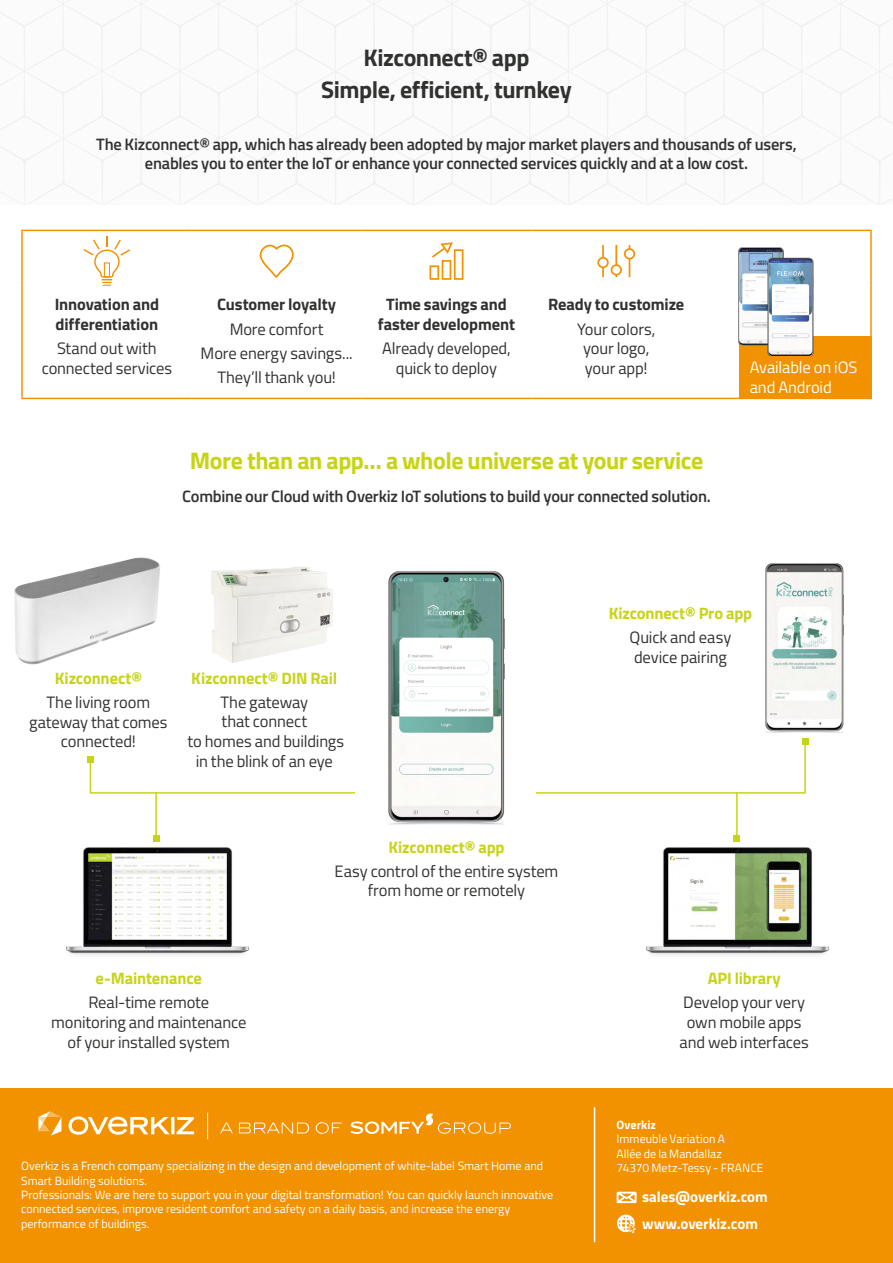
<style>
.page{position:relative;width:893px;height:1263px;background:#fff}
.page>*{position:absolute;margin:0;border:0;box-sizing:border-box;transform-origin:0 0}
.t1{font:700 24px "Titillium Web";letter-spacing:-.02em;color:#c7d416}
.t2{font:700 24px/32.2px "Titillium Web";letter-spacing:-.02em;color:#30322f;text-align:center}
.t3{font:16.5px/19.8px "Titillium Web";letter-spacing:-.01em;color:#30322f;text-align:center}
.t4{font:600 16.5px/19.5px "Titillium Web";letter-spacing:-.015em;color:#30322f;text-align:center}
.t5{font:700 16.5px/19.8px "Titillium Web";letter-spacing:-.01em;color:#30322f}
.t6{font:700 16.5px "Titillium Web";letter-spacing:-.01em;color:#c7d416}
.t7{font:16.5px/19.8px "Titillium Web";letter-spacing:-.01em;color:#fff}
.t8{font:700 15px/27.2px "Titillium Web";letter-spacing:-.005em;color:#fff}
.t9{font:12px/14.4px "Titillium Web";color:#fff}
.t10{font:700 12px "Titillium Web";letter-spacing:.005em;color:#fff}
</style>
<div class="page">
<div style="left:0;top:1089px;width:893px;height:174px;background:#f39200"></div>
<svg style="left:0;top:0;width:893px;height:204px"></svg>
<svg style="left:38px;top:1111px;width:23px;height:24px"></svg>
<svg style="left:69px;top:1116px;width:125px;height:19px"></svg>
<svg style="left:617px;top:1192px;width:19px;height:11px"></svg>
<svg style="left:617px;top:1215px;width:19px;height:18px"></svg>
<hr style="left:594px;top:1108px;width:1px;height:134px;background:#fff">
<svg style="left:220px;top:1122px;width:13px;height:11px"></svg>
<svg style="left:239px;top:1122px;width:70px;height:11px"></svg>
<svg style="left:316px;top:1122px;width:26px;height:12px"></svg>
<svg style="left:350px;top:1113px;width:161px;height:21px"></svg>
<svg style="left:207px;top:1113px;width:1px;height:26px"></svg>
<svg style="left:87px;top:738px;width:721px;height:56px"></svg>
<hr style="left:736px;top:793px;width:2px;height:46px;background:#c7d416">
<hr style="left:155px;top:793px;width:2px;height:46px;background:#c7d416">
<div style="left:356px;top:760px;width:180px;height:58px;background:#fff"></div>
<img style="left:14px;top:557px;width:146px;height:108px">
<img style="left:211px;top:567px;width:122px;height:96px">
<hr style="left:21px;top:230px;width:171px;height:1px;background:#f39200">
<hr style="left:21px;top:231px;width:2px;height:55px;background:#f39200">
<hr style="left:192px;top:230px;width:170px;height:1px;background:#f39200">
<hr style="left:362px;top:230px;width:169px;height:1px;background:#f39200">
<hr style="left:531px;top:230px;width:170px;height:1px;background:#f39200">
<hr style="left:701px;top:230px;width:171px;height:1px;background:#f39200">
<hr style="left:870px;top:231px;width:2px;height:55px;background:#f39200">
<hr style="left:21px;top:286px;width:2px;height:112px;background:#f39200">
<hr style="left:870px;top:286px;width:2px;height:112px;background:#f39200">
<hr style="left:21px;top:398px;width:171px;height:1px;background:#f39200">
<hr style="left:192px;top:398px;width:170px;height:1px;background:#f39200">
<hr style="left:362px;top:398px;width:169px;height:1px;background:#f39200">
<hr style="left:531px;top:398px;width:170px;height:1px;background:#f39200">
<hr style="left:701px;top:398px;width:171px;height:1px;background:#f39200">
<svg style="left:84px;top:236px;width:46px;height:50px"></svg>
<svg style="left:259px;top:245px;width:35px;height:33px"></svg>
<svg style="left:429px;top:242px;width:34px;height:38px"></svg>
<svg style="left:597px;top:245px;width:38px;height:32px"></svg>
<div style="left:739px;top:336px;width:133px;height:63px;background:#f39200"></div>
<img style="left:646px;top:837px;width:183px;height:118px">
<img style="left:66px;top:837px;width:183px;height:118px">
<img style="left:765px;top:563px;width:78px;height:170px">
<img style="left:388px;top:571px;width:117px;height:254px">
<img style="left:738px;top:247px;width:46px;height:98px">
<img style="left:766px;top:255px;width:48px;height:100px">
<h1 class="t2" style="left:321px;top:40px;width:252px">Kizconnect® app<br>Simple, efficient, turnkey</h1>
<p class="t4" style="left:96px;top:133px;width:702px">The Kizconnect® app, which has already been adopted by major market players and thousands of users, enables you to enter the IoT or enhance your connected services quickly and at a low cost.</p>
<p class="t5" style="left:55px;top:294px;width:106px">Innovation and differentiation</p>
<p class="t3" style="left:42px;top:338px;width:132px">Stand out with connected services</p>
<p class="t5" style="left:217px;top:294px;width:120px">Customer loyalty</p>
<p class="t3" style="left:201px;top:316px;width:154px;line-height:24px">More comfort<br>More energy savings...<br>They’ll thank you!</p>
<p class="t5" style="left:378px;top:294px;width:139px;text-align:center">Time savings and faster development</p>
<p class="t3" style="left:382px;top:338px;width:130px">Already developed, quick to deploy</p>
<p class="t5" style="left:548px;top:294px;width:138px">Ready to customize</p>
<p class="t3" style="left:577px;top:318px;width:80px">Your colors, your logo, your app!</p>
<h1 class="t1" style="left:190px;top:443px;width:515px">More than an app… a whole universe at your service</h1>
<p class="t4" style="left:182px;top:485px;width:530px">Combine our Cloud with Overkiz IoT solutions to build your connected solution.</p>
<p class="t7" style="left:750px;top:357px;width:109px">Available on iOS and Android</p>
<p class="t6" style="left:55px;top:665px;width:89px">Kizconnect®</p>
<p class="t3" style="left:29px;top:691px;width:140px">The living room gateway that comes connected!</p>
<p class="t6" style="left:191px;top:665px;width:148px">Kizconnect® DIN Rail</p>
<p class="t3" style="left:188px;top:691px;width:158px">The gateway<br>that connect<br>to homes and buildings in the blink of an eye</p>
<p class="t6" style="left:388px;top:834px;width:118px">Kizconnect® app</p>
<p class="t3" style="left:335px;top:860px;width:225px">Easy control of the entire system from home or remotely</p>
<p class="t6" style="left:609px;top:601px;width:145px">Kizconnect® Pro app</p>
<p class="t3" style="left:630px;top:627px;width:103px;text-align:left">Quick and easy device pairing</p>
<p class="t6" style="left:96px;top:965px;width:108px">e-Maintenance</p>
<p class="t3" style="left:51px;top:991px;width:197px">Real-time remote monitoring and maintenance of your installed system</p>
<p class="t9" style="left:21px;top:1158px;width:533px">Overkiz is a French company specializing in the design and development of white-label Smart Home and Smart Building solutions.<br>Professionals: We are here to support you in your digital transformation! You can quickly launch innovative connected services, improve resident comfort and safety on a daily basis, and increase the energy performance of buildings.</p>
<p class="t6" style="left:708px;top:965px;width:74px">API library</p>
<p class="t3" style="left:679px;top:991px;width:131px">Develop your very own mobile apps and web interfaces</p>
<p class="t10" style="left:617px;top:1115px;width:41px">Overkiz</p>
<p class="t9" style="left:617px;top:1131px;width:148px">Immeuble Variation A<br>Allée de la Mandallaz<br>74370 Metz-Tessy - FRANCE</p>
<p class="t8" style="left:642px;top:1182px;width:127px">sales@overkiz.com www.overkiz.com</p>
</div>
